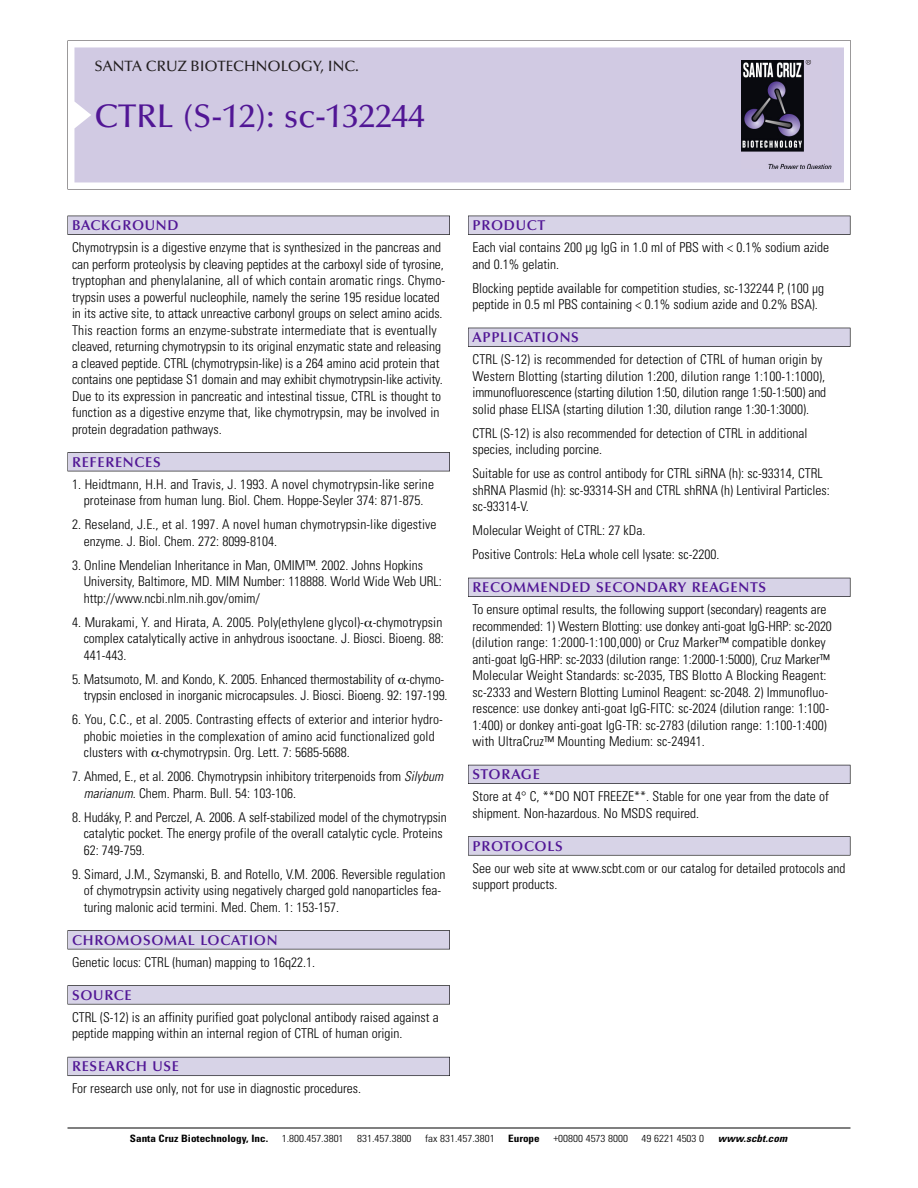
<style>
.page{position:relative;width:918px;height:1188px;background:#fff}
.page>*{position:absolute;margin:0;border:0;box-sizing:border-box;transform-origin:0 0}
.t1{font:500 33px "Optima";color:#511695}
.t2{font:500 15px "Optima";color:#231f20}
.t3{font:600 14.25px "Optima";letter-spacing:.05em;color:#511695}
.t4{font:300 condensed 13.5px/16.5px "Univers";color:#000}
.t5{font:300 condensed 10.2px "Univers";color:#000;scale:1.1 1}
.t6{font:700 condensed 10.2px "Univers";color:#000;scale:1.1 1}
.t7{font:italic 700 condensed 10.2px "Univers";letter-spacing:.005em;color:#000;scale:1.1 1}
.s1{font-style:italic}
</style>
<div class="page">
<svg style="left:68px;top:40px;width:783px;height:149px"></svg>
<div style="left:74px;top:47px;width:770px;height:135px;background:#d1cae3"></div>
<img style="left:741px;top:60px;width:90px;height:108px">
<div style="left:68px;top:216px;width:382px;height:19px;background:#525155"></div>
<div style="left:68px;top:216px;width:381px;height:18px;background:#d7d3e7"></div>
<div style="left:68px;top:452px;width:382px;height:19px;background:#525155"></div>
<div style="left:68px;top:453px;width:381px;height:18px;background:#d7d3e7"></div>
<div style="left:68px;top:930px;width:382px;height:19px;background:#545357"></div>
<div style="left:68px;top:931px;width:381px;height:18px;background:#d7d3e7"></div>
<div style="left:68px;top:985px;width:382px;height:19px;background:#575759"></div>
<div style="left:68px;top:986px;width:381px;height:18px;background:#d7d3e7"></div>
<div style="left:68px;top:1057px;width:382px;height:19px;background:#5b5a62"></div>
<div style="left:68px;top:1057px;width:381px;height:18px;background:#d7d3e7"></div>
<div style="left:468px;top:216px;width:382px;height:19px;background:#525155"></div>
<div style="left:468px;top:216px;width:382px;height:18px;background:#d7d3e7"></div>
<div style="left:468px;top:328px;width:382px;height:19px;background:#515055"></div>
<div style="left:468px;top:328px;width:382px;height:18px;background:#d7d3e7"></div>
<div style="left:468px;top:578px;width:382px;height:19px;background:#525158"></div>
<div style="left:468px;top:578px;width:382px;height:18px;background:#d7d3e7"></div>
<div style="left:468px;top:765px;width:382px;height:19px;background:#54535a"></div>
<div style="left:468px;top:765px;width:382px;height:18px;background:#d7d3e7"></div>
<svg style="left:468px;top:836px;width:382px;height:20px"></svg>
<div style="left:468px;top:837px;width:382px;height:18px;background:#d7d3e7"></div>
<hr style="left:68px;top:1128px;width:782px;height:1px;background:#000">
<p class="t2" style="left:94px;top:61px;width:266px">SANTA CRUZ BIOTECHNOLOGY, INC.</p>
<h1 class="t1" style="left:94px;top:103px;width:332px">CTRL (S-12): sc-132244</h1>
<p class="t3" style="left:72px;top:219px;width:108px">BACKGROUND</p>
<p class="t4" style="left:72px;top:240px;width:375px">Chymotrypsin is a digestive enzyme that is synthesized in the pancreas and can perform proteolysis by cleaving peptides at the carboxyl side of tyrosine, tryptophan and phenylalanine, all of which contain aromatic rings. Chymo&shy;trypsin uses a powerful nucleophile, namely the serine 195 residue located in its active site, to attack unreactive carbonyl groups on select amino acids.<br>This reaction forms an enzyme-substrate intermediate that is eventually cleaved, returning chymotrypsin to its original enzymatic state and releasing a cleaved peptide. CTRL (chymotrypsin-like) is a 264 amino acid protein that contains one peptidase S1 domain and may exhibit chymotrypsin-like activity.<br>Due to its expression in pancreatic and intestinal tissue, CTRL is thought to function as a digestive enzyme that, like chymotrypsin, may be involved in protein degradation pathways.</p>
<p class="t3" style="left:72px;top:456px;width:90px">REFERENCES</p>
<p class="t4" style="left:72px;top:477px;width:363px;text-align:center">1. Heidtmann, H.H. and Travis, J. 1993. A novel chymotrypsin-like serine proteinase from human lung. Biol. Chem. Hoppe-Seyler 374: 871-875.</p>
<p class="t4" style="left:84px;top:517px;width:354px;text-indent:-12px">2. Reseland, J.E., et al. 1997. A novel human chymotrypsin-like digestive enzyme. J. Biol. Chem. 272: 8099-8104.</p>
<p class="t4" style="left:84px;top:558px;width:360px;text-indent:-12px">3. Online Mendelian Inheritance in Man, OMIM™. 2002. Johns Hopkins<br>University, Baltimore, MD. MIM Number: 118888. World Wide Web URL: http://www.ncbi.nlm.nih.gov/omim/</p>
<p class="t4" style="left:84px;top:615px;width:362px;text-align:justify;text-indent:-12px">4. Murakami, Y. and Hirata, A. 2005. Poly(ethylene glycol)- -chymotrypsin complex catalytically active in anhydrous isooctane. J. Biosci. Bioeng. 88:<br>441-443.</p>
<p class="t4" style="left:72px;top:672px;width:377px;text-align:right">5. Matsumoto, M. and Kondo, K. 2005. Enhanced thermostability of -chymo&shy;trypsin enclosed in inorganic microcapsules. J. Biosci. Bioeng. 92: 197-199.</p>
<p class="t4" style="left:84px;top:712px;width:361px;text-indent:-12px">6. You, C.C., et al. 2005. Contrasting effects of exterior and interior hydro&shy;phobic moieties in the complexation of amino acid functionalized gold clusters with -chymotrypsin. Org. Lett. 7: 5685-5688.</p>
<p class="t4" style="left:84px;top:769px;width:361px;text-indent:-12px">7. Ahmed, E., et al. 2006. Chymotrypsin inhibitory triterpenoids from <span class="s1">Silybum marianum</span>. Chem. Pharm. Bull. 54: 103-106.</p>
<p class="t4" style="left:84px;top:810px;width:365px;text-indent:-12px">8. Hudáky, P. and Perczel, A. 2006. A self-stabilized model of the chymotrypsin catalytic pocket. The energy profile of the overall catalytic cycle. Proteins<br>62: 749-759.</p>
<p class="t4" style="left:84px;top:867px;width:363px;text-indent:-12px">9. Simard, J.M., Szymanski, B. and Rotello, V.M. 2006. Reversible regulation of chymotrypsin activity using negatively charged gold nanoparticles fea&shy;turing malonic acid termini. Med. Chem. 1: 153-157.</p>
<p class="t3" style="left:72px;top:934px;width:207px">CHROMOSOMAL LOCATION</p>
<p class="t4" style="left:72px;top:955px;width:245px">Genetic locus: CTRL (human) mapping to 16q22.1.</p>
<p class="t3" style="left:72px;top:989px;width:61px">SOURCE</p>
<p class="t4" style="left:72px;top:1010px;width:368px">CTRL (S-12) is an affinity purified goat polyclonal antibody raised against a peptide mapping within an internal region of CTRL of human origin.</p>
<p class="t3" style="left:72px;top:1061px;width:109px">RESEARCH USE</p>
<p class="t4" style="left:72px;top:1081px;width:290px">For research use only, not for use in diagnostic procedures.</p>
<p class="t3" style="left:473px;top:219px;width:74px">PRODUCT</p>
<p class="t4" style="left:473px;top:240px;width:358px">Each vial contains 200 µg IgG in 1.0 ml of PBS with &lt; 0.1% sodium azide and 0.1% gelatin.</p>
<p class="t4" style="left:473px;top:281px;width:353px">Blocking peptide available for competition studies, sc-132244 P, (100 µg peptide in 0.5 ml PBS containing &lt; 0.1% sodium azide and 0.2% BSA).</p>
<p class="t3" style="left:473px;top:332px;width:108px">APPLICATIONS</p>
<p class="t4" style="left:473px;top:352px;width:355px">CTRL (S-12) is recommended for detection of CTRL of human origin by Western Blotting (starting dilution 1:200, dilution range 1:100-1:1000), immunofluorescence (starting dilution 1:50, dilution range 1:50-1:500) and solid phase ELISA (starting dilution 1:30, dilution range 1:30-1:3000).</p>
<p class="t4" style="left:473px;top:426px;width:336px">CTRL (S-12) is also recommended for detection of CTRL in additional species, including porcine.</p>
<p class="t4" style="left:473px;top:466px;width:359px">Suitable for use as control antibody for CTRL siRNA (h): sc-93314, CTRL shRNA Plasmid (h): sc-93314-SH and CTRL shRNA (h) Lentiviral Particles: sc-93314-V.</p>
<p class="t4" style="left:473px;top:520px;width:248px;line-height:24px">Molecular Weight of CTRL: 27 kDa.<br>Positive Controls: HeLa whole cell lysate: sc-2200.</p>
<p class="t3" style="left:473px;top:582px;width:295px">RECOMMENDED SECONDARY REAGENTS</p>
<p class="t4" style="left:473px;top:602px;width:361px">To ensure optimal results, the following support (secondary) reagents are recommended: 1) Western Blotting: use donkey anti-goat IgG-HRP: sc-2020 (dilution range: 1:2000-1:100,000) or Cruz Marker™ compatible donkey anti-goat IgG-HRP: sc-2033 (dilution range: 1:2000-1:5000), Cruz Marker™ Molecular Weight Standards: sc-2035, TBS Blotto A Blocking Reagent: sc-2333 and Western Blotting Luminol Reagent: sc-2048. 2) Immunofluo&shy;rescence: use donkey anti-goat IgG-FITC: sc-2024 (dilution range: 1:100- 1:400) or donkey anti-goat IgG-TR: sc-2783 (dilution range: 1:100-1:400) with UltraCruz™ Mounting Medium: sc-24941.</p>
<p class="t3" style="left:473px;top:769px;width:69px">STORAGE</p>
<p class="t4" style="left:473px;top:789px;width:358px">Store at 4° C, **DO NOT FREEZE**. Stable for one year from the date of shipment. Non-hazardous. No MSDS required.</p>
<p class="t3" style="left:473px;top:840px;width:92px">PROTOCOLS</p>
<p class="t4" style="left:473px;top:861px;width:375px">See our web site at www.scbt.com or our catalog for detailed protocols and support products.</p>
<p class="t6" style="left:130px;top:1135px;width:127px">Santa Cruz Biotechnology, Inc.</p>
<p class="t5" style="left:282px;top:1135px;width:58px">1.800.457.3801</p>
<p class="t5" style="left:357px;top:1135px;width:51px">831.457.3800</p>
<p class="t5" style="left:425px;top:1135px;width:65px">fax 831.457.3801</p>
<p class="t6" style="left:508px;top:1135px;width:30px">Europe</p>
<p class="t5" style="left:553px;top:1135px;width:69px">+00800 4573 8000</p>
<p class="t5" style="left:642px;top:1135px;width:58px">49 6221 4503 0</p>
<p class="t7" style="left:718px;top:1135px;width:64px">www.scbt.com</p>
</div>
